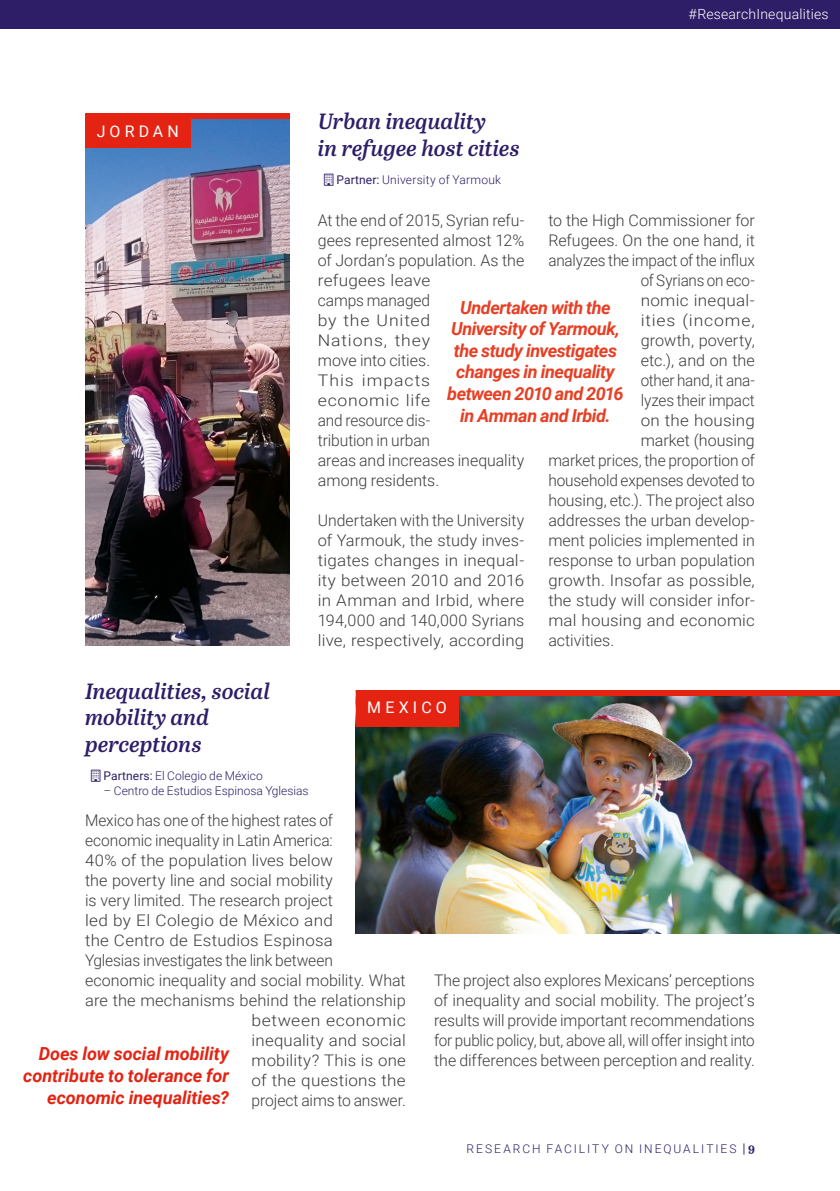
<style>
.page{position:relative;width:840px;height:1191px;background:#fff}
.page>*{position:absolute;margin:0;border:0;box-sizing:border-box;transform-origin:0 0}
.t1{font:italic 600 22px/26.4px "Abril Text";color:#2e1d67}
.t2{font:italic 700 18px/21.6px "Roboto";letter-spacing:-.025em;color:#e73f24;text-align:center}
.t3{font:italic 700 18px/21.6px "Roboto";color:#e42313;text-align:right}
.t4{font:300 16px/20px "Roboto";color:#3c3c3b;text-align:justify}
.t5{font:300 16px "Roboto";color:#3c3c3b;scale:1.04 1}
.t6{font:300 16px "Roboto";color:#3c3c3b;scale:.96 1}
.t7{font:300 16px "Roboto";color:#3c3c3b;scale:1.05 1}
.t8{font:300 16px "Roboto";color:#3c3c3b;scale:1.06 1}
.t9{font:300 16px "Roboto";color:#3c3c3b;scale:.95 1}
.t10{font:300 16px "Roboto";color:#3c3c3b;scale:1.07 1}
.t11{font:300 16px "Roboto";letter-spacing:.02em;color:#3c3c3b;scale:1.07 1}
.t12{font:300 16px "Roboto";letter-spacing:.03em;color:#3c3c3b;scale:1.1 1}
.t13{font:300 16px "Roboto";letter-spacing:.05em;color:#3c3c3b;scale:1.1 1}
.t14{font:16px "Roboto";letter-spacing:.255em;color:#fff}
.t15{font:300 14px "Roboto";letter-spacing:.015em;color:#fff}
.t16{font:300 12px "Roboto";letter-spacing:.01em;color:#2e1d67}
.t17{font:300 12px "Roboto";letter-spacing:.16em;color:#2e1d67}
.s1{font-weight:400}
.s2{font-family:"Abril Text";font-weight:700}
</style>
<div class="page">
<img style="left:355px;top:695px;width:484px;height:238px">
<div style="left:356px;top:690px;width:483px;height:5px;background:#e42313"></div>
<div style="left:355px;top:690px;width:103px;height:36px;background:#e42313"></div>
<img style="left:85px;top:119px;width:204px;height:527px">
<div style="left:85px;top:113px;width:204px;height:6px;background:#e42313"></div>
<div style="left:85px;top:113px;width:105px;height:35px;background:#e42313"></div>
<div style="left:0;top:0;width:839px;height:28px;background:#2e1d67"></div>
<p class="t15" style="left:688px;top:4px;width:141px">#ResearchInequalities</p>
<p class="t14" style="left:97px;top:120px;width:84px">JORDAN</p>
<h1 class="t1" style="left:317px;top:107px;width:203px">Urban inequality<br>in refugee host cities</h1>
<p class="t16" style="left:336px;top:172px;width:166px"><span class="s1">Partner:</span> University of Yarmouk</p>
<p class="t4" style="left:317px;top:209px;width:208px;text-align:left">At the end of 2015, Syrian refu&shy;gees represented almost 12% of Jordan’s population. As the refugees leave<br>camps managed<br>by the United<br>Nations, they<br>move into cities.<br>This impacts<br>economic life<br>and resource dis-<br>tribution in urban<br>areas and increases inequality among residents.</p>
<p class="t4" style="left:317px;top:509px;width:208px">Undertaken with the University of Yarmouk, the study inves&shy;tigates changes in inequal&shy;ity between 2010 and 2016 in Amman and Irbid, where 194,000 and 140,000 Syrians live, respectively, according</p>
<p class="t4" style="left:548px;top:209px;width:208px">to the High Commissioner for</p>
<p class="t4" style="left:548px;top:229px;width:208px">Refugees. On the one hand, it</p>
<p class="t6" style="left:548px;top:249px;width:216px">analyzes the impact of the influx</p>
<p class="t9" style="left:640px;top:269px;width:122px">of Syrians on eco-</p>
<p class="t10" style="left:640px;top:289px;width:108px">nomic inequal-</p>
<p class="t13" style="left:640px;top:309px;width:105px">ities (income,</p>
<p class="t4" style="left:640px;top:329px;width:116px">growth, poverty,</p>
<p class="t4" style="left:640px;top:349px;width:116px">etc.), and on the</p>
<p class="t9" style="left:640px;top:369px;width:122px">other hand, it ana-</p>
<p class="t6" style="left:640px;top:389px;width:120px">lyzes their impact</p>
<p class="t8" style="left:640px;top:409px;width:109px">on the housing</p>
<p class="t4" style="left:640px;top:429px;width:116px">market (housing</p>
<p class="t4" style="left:548px;top:449px;width:208px">market prices, the proportion of</p>
<p class="t6" style="left:548px;top:469px;width:216px">household expenses devoted to</p>
<p class="t4" style="left:548px;top:489px;width:208px">housing, etc.). The project also</p>
<p class="t4" style="left:548px;top:509px;width:208px">addresses the urban develop-</p>
<p class="t4" style="left:548px;top:529px;width:208px">ment policies implemented in</p>
<p class="t4" style="left:548px;top:549px;width:208px">response to urban population</p>
<p class="t5" style="left:548px;top:569px;width:200px">growth. Insofar as possible,</p>
<p class="t4" style="left:548px;top:589px;width:208px">the study will consider infor-</p>
<p class="t7" style="left:548px;top:609px;width:198px">mal housing and economic</p>
<p class="t4" style="left:548px;top:629px;width:67px">activities.</p>
<p class="t2" style="left:447px;top:296px;width:178px">Undertaken with the<br>University of Yarmouk, the study investigates changes in inequality between 2010 and 2016 in Amman and Irbid.</p>
<h1 class="t1" style="left:85px;top:677px;width:186px">Inequalities, social mobility and perceptions</h1>
<p class="t16" style="left:103px;top:767px;width:161px"><span class="s1">Partners:</span> El Colegio de México</p>
<p class="t16" style="left:103px;top:782px;width:206px">– Centro de Estudios Espinosa Yglesias</p>
<p class="t14" style="left:367px;top:696px;width:81px">MEXICO</p>
<p class="t4" style="left:85px;top:809px;width:249px">Mexico has one of the highest rates of</p>
<p class="t4" style="left:85px;top:829px;width:249px">economic inequality in Latin America:</p>
<p class="t5" style="left:85px;top:849px;width:239px">40% of the population lives below</p>
<p class="t4" style="left:85px;top:869px;width:249px">the poverty line and social mobility</p>
<p class="t4" style="left:85px;top:889px;width:249px">is very limited. The research project</p>
<p class="t11" style="left:85px;top:909px;width:233px">led by El Colegio de México and</p>
<p class="t8" style="left:85px;top:929px;width:235px">the Centro de Estudios Espinosa</p>
<p class="t4" style="left:85px;top:949px;width:249px">Yglesias investigates the link between</p>
<p class="t4" style="left:85px;top:969px;width:322px">economic inequality and social mobility. What</p>
<p class="t4" style="left:85px;top:989px;width:322px">are the mechanisms behind the relationship</p>
<p class="t12" style="left:251px;top:1009px;width:142px">between economic</p>
<p class="t7" style="left:251px;top:1029px;width:148px">inequality and social</p>
<p class="t5" style="left:251px;top:1049px;width:150px">mobility? This is one</p>
<p class="t10" style="left:251px;top:1069px;width:145px">of the questions the</p>
<p class="t4" style="left:251px;top:1089px;width:156px">project aims to answer.</p>
<p class="t3" style="left:23px;top:1042px;width:207px">Does low social mobility contribute to tolerance for economic inequalities?</p>
<p class="t4" style="left:434px;top:969px;width:322px">The project also explores Mexicans’ perceptions of inequality and social mobility. The project’s results will provide important recommendations for public policy, but, above all, will offer insight into the differences between perception and reality.</p>
<p class="t17" style="left:466px;top:1140px;width:289px">RESEARCH FACILITY ON INEQUALITIES <span class="s2">| 9</span></p>
</div>
